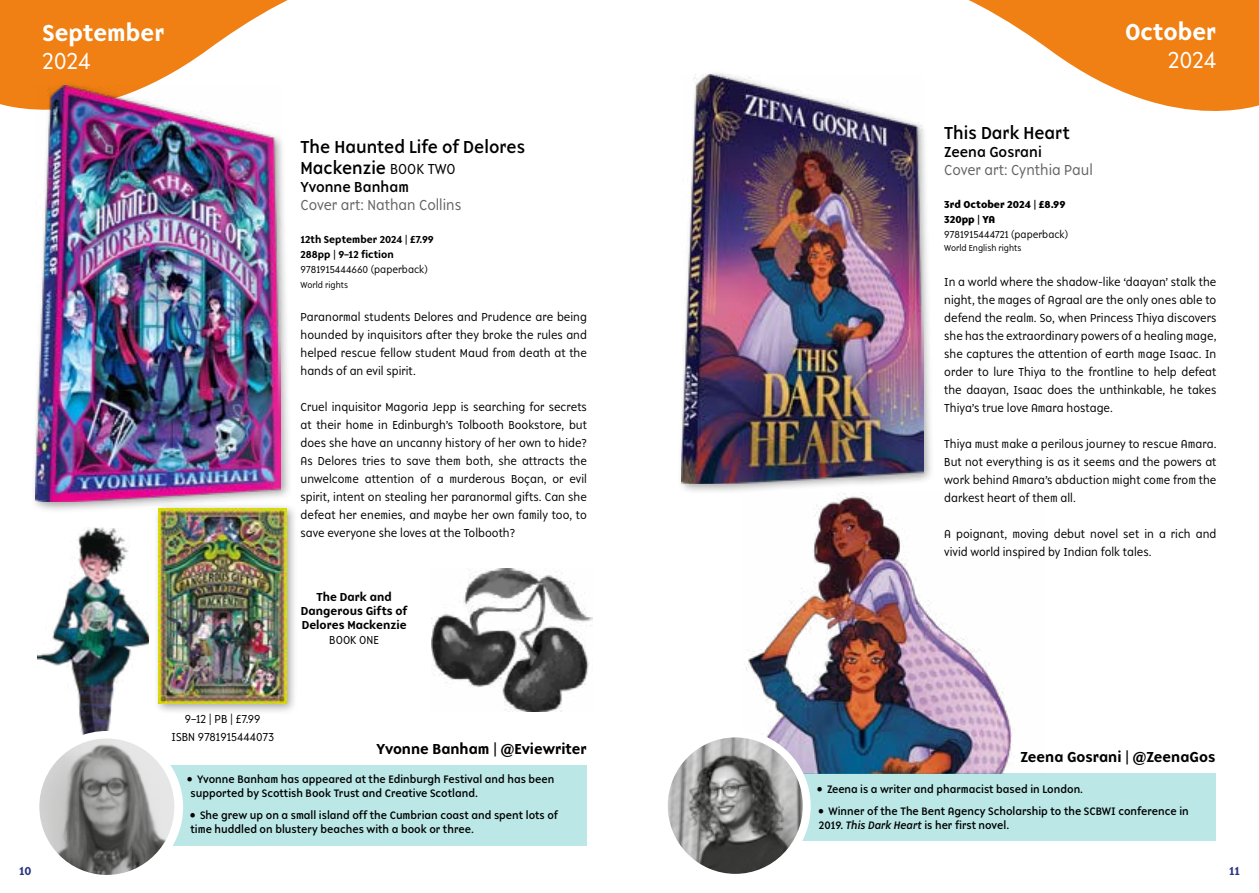
<style>
.page{position:relative;width:1259px;height:893px;background:#fff}
.page>*{position:absolute;margin:0;border:0;box-sizing:border-box;transform-origin:0 0}
.t1{font:500 24px "Base 900 Sans OT";color:#fff}
.t2{font:300 24px "Base 900 Sans OT";color:#fff}
.t3{font:18px/21.6px "Base 900 Sans OT";color:#000}
.t4{font:500 15px "Base 900 Sans OT";color:#000}
.t5{font:300 15px "Base 900 Sans OT";color:#646363}
.t6{font:15px "Base 900 Sans OT";color:#000}
.t7{font:300 12px/18px "Base 900 Sans OT";color:#000;text-align:justify}
.t8{font:500 12px/14.4px "Base 900 Sans OT";color:#000;text-align:center}
.t9{font:500 12px "Base 900 Sans OT";color:#283583}
.t10{font:11.25px/13.5px "Base 900 Sans OT";color:#000}
.t11{font:300 10.5px "Base 900 Sans OT";color:#000}
.t12{font:500 10.5px/15px "Base 900 Sans OT";color:#000}
.t13{font:700 10.5px/15px "Base 900 Sans OT";color:#000}
.t14{font:300 9px "Base 900 Sans OT";color:#000}
.s1{font-weight:300;font-size:15px}
.s2{font-family:"Active"}
.s3{font-style:italic}
</style>
<div class="page">
<svg style="left:0;top:0;width:288px;height:110px;fill:#f08013"></svg>
<svg style="left:968px;top:0;width:291px;height:111px;fill:#f08013"></svg>
<div style="left:31px;top:81px;width:261px;height:432px;background:#000;opacity:.35"></div>
<img style="left:36px;top:86px;width:245px;height:415px">
<div style="left:677px;top:69px;width:256px;height:425px;background:#000;opacity:.35"></div>
<img style="left:682px;top:74px;width:241px;height:409px">
<img style="left:37px;top:527px;width:112px;height:208px">
<div style="left:67px;top:766px;width:520px;height:80px;background:#bbe8e7"></div>
<img style="left:742px;top:492px;width:270px;height:281px">
<div style="left:31px;top:731px;width:152px;height:152px;background:#fff;border-radius:50%"></div>
<img style="left:39px;top:738px;width:135px;height:137px">
<div style="left:696px;top:773px;width:519px;height:68px;background:#bbe8e7"></div>
<div style="left:658px;top:730px;width:152px;height:152px;background:#fff;border-radius:50%"></div>
<div style="left:154px;top:503px;width:144px;height:212px;background:#000;opacity:.35"></div>
<img style="left:159px;top:508px;width:128px;height:195px">
<img style="left:431px;top:568px;width:161px;height:143px">
<img style="left:668px;top:737px;width:135px;height:137px">
<h1 class="t1" style="left:43px;top:18px;width:124px">September</h1>
<h1 class="t2" style="left:43px;top:50px;width:50px">2024</h1>
<h2 class="t3" style="left:300px;top:137px;width:226px">The Haunted Life of Delores<br>Mackenzie <span class="s1">BOOK TWO</span></h2>
<p class="t6" style="left:300px;top:181px;width:110px">Yvonne Banham</p>
<p class="t5" style="left:300px;top:198px;width:162px">Cover art: Nathan Collins</p>
<p class="t12" style="left:300px;top:232px;width:135px">12th September 2024 | £7.99<br>288pp | 9–12 fiction</p>
<p class="t11" style="left:300px;top:265px;width:129px">9781915444660 (paperback)</p>
<p class="t14" style="left:300px;top:281px;width:49px">World rights</p>
<p class="t7" style="left:300px;top:308px;width:288px">Paranormal students Delores and Prudence are being hounded by inquisitors after they broke the rules and helped rescue fellow student Maud from death at the hands of an evil spirit.</p>
<p class="t7" style="left:300px;top:398px;width:288px">Cruel inquisitor Magoria Jepp is searching for secrets at their home in Edinburgh’s Tolbooth Bookstore, but does she have an uncanny history of her own to hide?<br>As Delores tries to save them both, she attracts the unwelcome attention of a murderous Boçan, or evil spirit, intent on stealing her paranormal gifts. Can she defeat her enemies, and maybe her own family too, to save everyone she loves at the Tolbooth?</p>
<p class="t8" style="left:301px;top:589px;width:108px">The Dark and<br>Dangerous Gifts of<br>Delores Mackenzie</p>
<p class="t7" style="left:329px;top:631px;width:51px">BOOK ONE</p>
<p class="t7" style="left:171px;top:711px;width:104px;text-align:center">9–12 | PB | £7.99<br>ISBN 9781915444073</p>
<p class="t4" style="left:376px;top:740px;width:212px">Yvonne Banham | @Eviewriter</p>
<p class="t10" style="left:187px;top:773px;width:368px"><span class="s2">●</span> Yvonne Banham has appeared at the Edinburgh Festival and has been supported by Scottish Book Trust and Creative Scotland.</p>
<p class="t10" style="left:190px;top:809px;width:369px"><span class="s2">●</span> She grew up on a small island off the Cumbrian coast and spent lots of time huddled on blustery beaches with a book or three.</p>
<h1 class="t1" style="left:1125px;top:17px;width:93px">October</h1>
<h1 class="t2" style="left:1168px;top:49px;width:50px">2024</h1>
<h2 class="t3" style="left:944px;top:123px;width:127px">This Dark Heart</h2>
<p class="t6" style="left:944px;top:145px;width:99px">Zeena Gosrani</p>
<p class="t5" style="left:944px;top:163px;width:150px">Cover art: Cynthia Paul</p>
<p class="t13" style="left:944px;top:197px;width:123px">3rd October 2024 | £8.99<br>320pp | YA</p>
<p class="t11" style="left:944px;top:230px;width:125px">9781915444721 (paperback)</p>
<p class="t14" style="left:944px;top:244px;width:79px">World English rights</p>
<p class="t7" style="left:944px;top:273px;width:274px">In a world where the shadow-like ‘daayan’ stalk the night, the mages of Agraal are the only ones able to defend the realm. So, when Princess Thiya discovers she has the extraordinary powers of a healing mage, she captures the attention of earth mage Isaac. In order to lure Thiya to the frontline to help defeat the daayan, Isaac does the unthinkable, he takes Thiya’s true love Amara hostage.</p>
<p class="t7" style="left:944px;top:435px;width:274px">Thiya must make a perilous journey to rescue Amara.<br>But not everything is as it seems and the powers at work behind Amara’s abduction might come from the darkest heart of them all.</p>
<p class="t7" style="left:944px;top:525px;width:274px">A poignant, moving debut novel set in a rich and vivid world inspired by Indian folk tales.</p>
<p class="t4" style="left:1020px;top:748px;width:196px">Zeena Gosrani | @ZeenaGos</p>
<p class="t10" style="left:817px;top:783px;width:267px"><span class="s2">●</span> Zeena is a writer and pharmacist based in London.</p>
<p class="t10" style="left:819px;top:805px;width:371px"><span class="s2">●</span> Winner of the The Bent Agency Scholarship to the SCBWI conference in<br>2019. <span class="s3">This Dark Heart</span> is her first novel.</p>
<p class="t9" style="left:19px;top:864px;width:14px">10</p>
<p class="t9" style="left:1229px;top:864px;width:12px">11</p>
</div>
